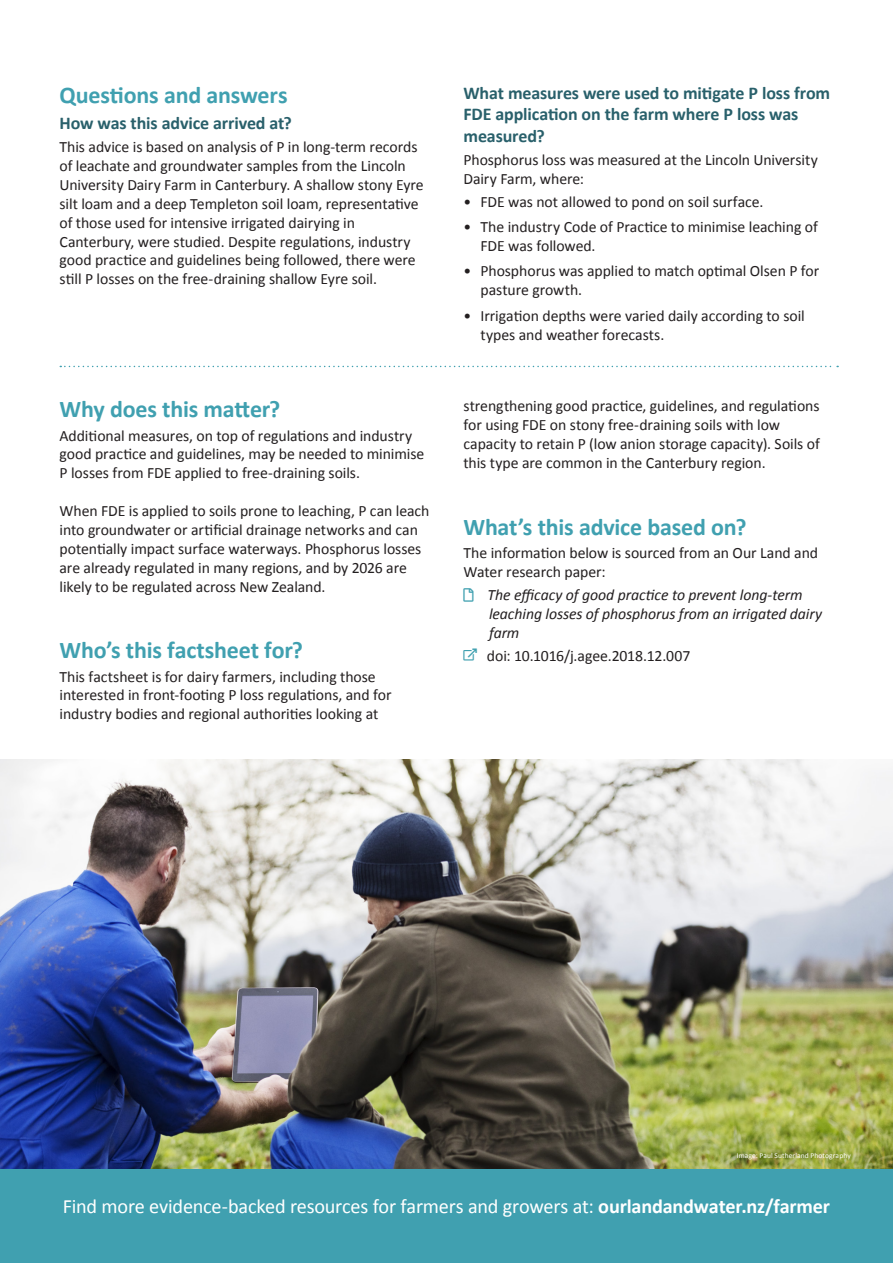
<style>
.page{position:relative;width:893px;height:1263px;background:#fff}
.page>*{position:absolute;margin:0;border:0;box-sizing:border-box;transform-origin:0 0}
.t1{font:700 24px "Calibri";letter-spacing:-.005em;color:#40a0b0}
.Body{font:20.25px "Calibri";letter-spacing:-.01em;color:#fff}
.t2{font:700 18px/21.6px "Calibri";letter-spacing:-.005em;color:#29606b}
.Body-2{font:15.75px/18.9px "Calibri";letter-spacing:-.005em;color:#231f20}
.Body-3{font:italic 15.75px/18.9px "Calibri";letter-spacing:-.005em;color:#231f20}
.Body-4{font:7.5px "Calibri";letter-spacing:.015em;color:#fff}
.s1{color:#40a0b0}
.s2{font-weight:700}
</style>
<div class="page">
<img style="left:0;top:760px;width:893px;height:409px">
<svg style="left:60px;top:366px;width:778px;height:1px"></svg>
<div style="left:0;top:1169px;width:893px;height:94px;background:#40a0b0"></div>
<h3 class="t1" style="left:60px;top:78px;width:230px">Questions and answers</h3>
<h4 class="t2" style="left:60px;top:111px;width:234px">How was this advice arrived at?</h4>
<p class="Body-2" style="left:60px;top:137px;width:366px">This advice is based on analysis of P in long-term records of leachate and groundwater samples from the Lincoln University Dairy Farm in Canterbury. A shallow stony Eyre silt loam and a deep Templeton soil loam, representative of those used for intensive irrigated dairying in Canterbury, were studied. Despite regulations, industry good practice and guidelines being followed, there were still P losses on the free-draining shallow Eyre soil.</p>
<h3 class="t1" style="left:60px;top:392px;width:222px">Why does this matter?</h3>
<p class="Body-2" style="left:60px;top:425px;width:366px">Additional measures, on top of regulations and industry good practice and guidelines, may be needed to minimise<br>P losses from FDE applied to free-draining soils.</p>
<p class="Body-2" style="left:60px;top:501px;width:371px">When FDE is applied to soils prone to leaching, P can leach into groundwater or artificial drainage networks and can potentially impact surface waterways. Phosphorus losses are already regulated in many regions, and by 2026 are likely to be regulated across New Zealand.</p>
<h3 class="t1" style="left:60px;top:633px;width:245px">Who’s this factsheet for?</h3>
<p class="Body-2" style="left:60px;top:666px;width:333px">This factsheet is for dairy farmers, including those interested in front-footing P loss regulations, and for industry bodies and regional authorities looking at</p>
<h4 class="t2" style="left:463px;top:81px;width:368px">What measures were used to mitigate P loss from<br>FDE application on the farm where P loss was measured?</h4>
<p class="Body-2" style="left:463px;top:150px;width:356px">Phosphorus loss was measured at the Lincoln University<br>Dairy Farm, where:</p>
<p class="Body-2" style="left:463px;top:192px;width:301px">• FDE was not allowed to pond on soil surface.</p>
<p class="Body-2" style="left:480px;top:217px;width:339px;text-indent:-17px">• The industry Code of Practice to minimise leaching of<br>FDE was followed.</p>
<p class="Body-2" style="left:480px;top:261px;width:340px;text-indent:-17px">• Phosphorus was applied to match optimal Olsen P for pasture growth.</p>
<p class="Body-2" style="left:480px;top:305px;width:326px;text-indent:-17px">• Irrigation depths were varied daily according to soil types and weather forecasts.</p>
<p class="Body-2" style="left:463px;top:396px;width:358px">strengthening good practice, guidelines, and regulations for using FDE on stony free-draining soils with low capacity to retain P (low anion storage capacity). Soils of this type are common in the Canterbury region.</p>
<h3 class="t1" style="left:463px;top:510px;width:285px">What’s this advice based on?</h3>
<p class="Body-2" style="left:463px;top:543px;width:356px">The information below is sourced from an Our Land and<br>Water research paper:</p>
<p class="Body-3" style="left:489px;top:584px;width:335px;text-indent:-26px"><span class="s1">●</span> The efficacy of good practice to prevent long-term leaching losses of phosphorus from an irrigated dairy farm</p>
<p class="Body-2" style="left:463px;top:646px;width:228px"><span class="s1">▼■●●■</span> doi: 10.1016/j.agee.2018.12.007</p>
<p class="Body-4" style="left:737px;top:1150px;width:116px">Image: Paul Sutherland Photography</p>
<p class="Body" style="left:63px;top:1192px;width:769px">Find more evidence-backed resources for farmers and growers at: <span class="s2">ourlandandwater.nz/farmer</span></p>
</div>
